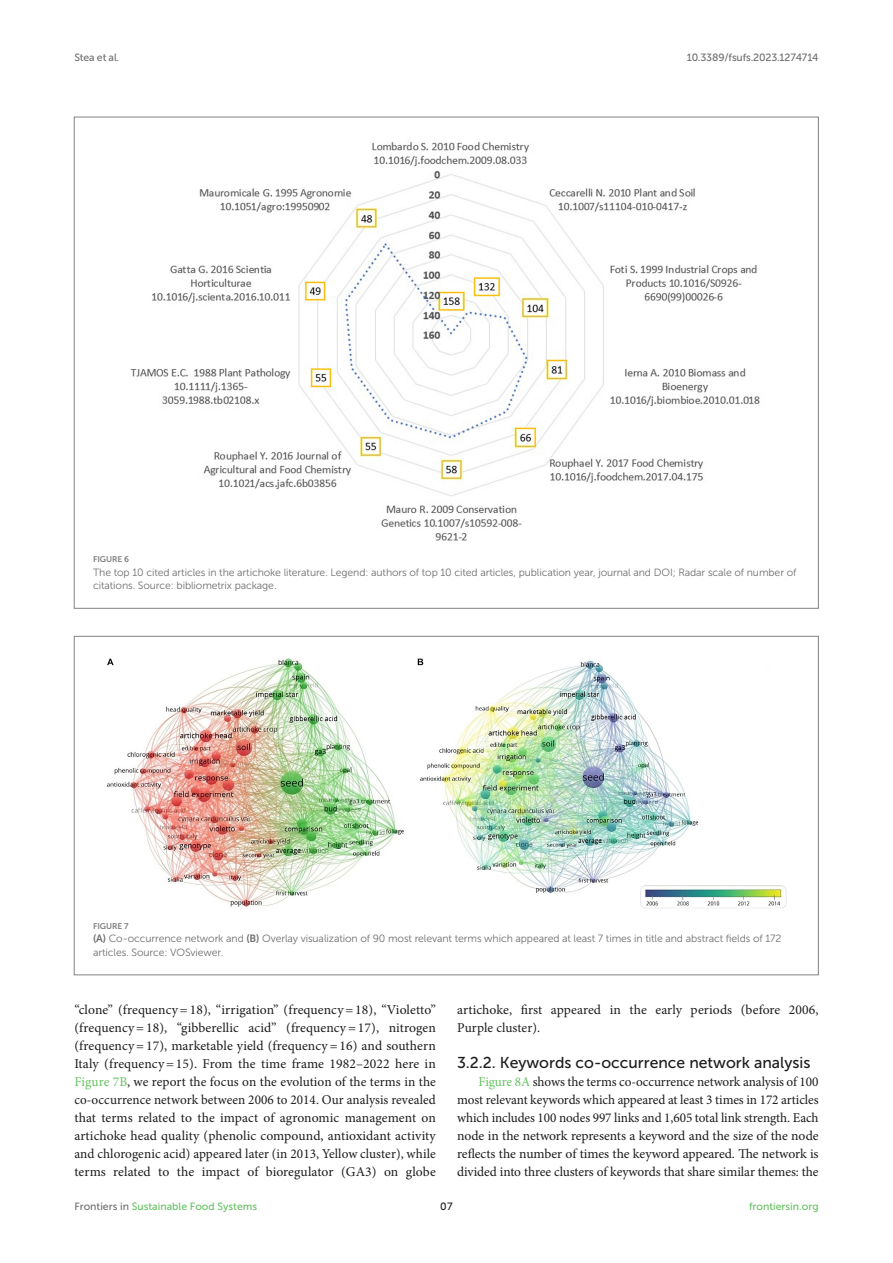
<style>
.page{position:relative;width:893px;height:1263px;background:#fff}
.page>*{position:absolute;margin:0;border:0;box-sizing:border-box;transform-origin:0 0}
.HEAD_3{font:15.75px "Museo Sans 500";color:#1b1c1b}
.TEXT{font:13.5px/18px "Minion Pro";letter-spacing:.005em;color:#1b1c1b;text-align:justify}
.TEXT_FLUSH{font:13.5px/18px "Minion Pro";letter-spacing:-.01em;color:#1b1c1b;text-align:justify}
.FIG_LEG{font:10.5px/13.5px "Museo Sans 300";letter-spacing:-.01em;color:#706f70}
.t1{font:10.5px "Museo Sans 500";color:#65c161}
.t2{font:10.5px "Museo Sans 500";letter-spacing:-.015em;color:#706f70}
.t3{font:10.5px "Museo Sans 500";color:#1b1c1b}
.FIG_HD{font:8.25px "Museo Sans 700";letter-spacing:-.01em;color:#7e7f7f}
.s1{font-family:"Museo Sans 700"}
.s2{color:#65c161}
.s3{color:#706f70}
</style>
<div class="page">
<img style="left:130px;top:142px;width:630px;height:399px">
<img style="left:106px;top:658px;width:681px;height:251px">
<p class="t2" style="left:74px;top:51px;width:46px">Stea et al.</p>
<p class="t2" style="left:687px;top:51px;width:133px">10.3389/fsufs.2023.1274714</p>
<p class="FIG_HD" style="left:93px;top:555px;width:37px">FIGURE 6</p>
<p class="FIG_LEG" style="left:93px;top:566px;width:705px">The top 10 cited articles in the artichoke literature. Legend: authors of top 10 cited articles, publication year, journal and DOI; Radar scale of number of citations. Source: bibliometrix package.</p>
<p class="FIG_HD" style="left:93px;top:921px;width:37px">FIGURE 7</p>
<p class="FIG_LEG" style="left:93px;top:932px;width:690px"><span class="s1">(A)</span> Co-occurrence network and <span class="s1">(B)</span> Overlay visualization of 90 most relevant terms which appeared at least 7 times in title and abstract fields of 172 articles. Source: VOSviewer.</p>
<p class="TEXT" style="left:74px;top:1001px;width:363px">“clone” (frequency=18), “irrigation” (frequency=18), “Violetto” (frequency=18), “gibberellic acid” (frequency=17), nitrogen (frequency=17), marketable yield (frequency=16) and southern Italy (frequency=15). From the time frame 1982–2022 here in <span class="s2">Figure 7B</span>, we report the focus on the evolution of the terms in the co-occurrence network between 2006 to 2014. Our analysis revealed that terms related to the impact of agronomic management on artichoke head quality (phenolic compound, antioxidant activity and chlorogenic acid) appeared later (in 2013, Yellow cluster), while terms related to the impact of bioregulator (GA3) on globe</p>
<p class="TEXT" style="left:457px;top:1001px;width:363px">artichoke, first appeared in the early periods (before 2006,<br>Purple cluster).</p>
<p class="HEAD_3" style="left:457px;top:1054px;width:355px">3.2.2. Keywords co-occurrence network analysis</p>
<p class="TEXT_FLUSH" style="left:457px;top:1073px;width:363px;text-indent:21px"><span class="s2">Figure 8A</span> shows the terms co-occurrence network analysis of 100 most relevant keywords which appeared at least 3 times in 172 articles which includes 100 nodes 997 links and 1,605 total link strength. Each node in the network represents a keyword and the size of the node reflects the number of times the keyword appeared. The network is divided into three clusters of keywords that share similar themes: the</p>
<p class="t1" style="left:74px;top:1200px;width:184px"><span class="s3">Frontiers in</span> Sustainable Food Systems</p>
<p class="t3" style="left:440px;top:1200px;width:14px">07</p>
<p class="t1" style="left:749px;top:1200px;width:71px">frontiersin.org</p>
</div>
